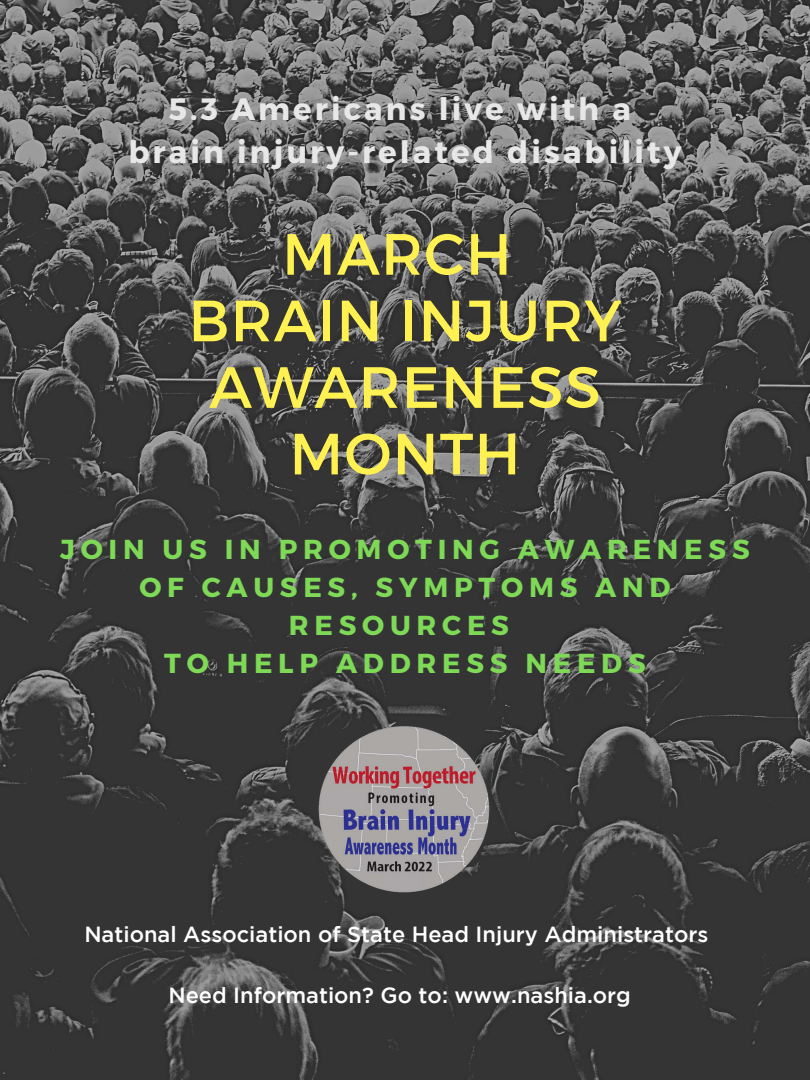
<style>
.page{position:relative;width:810px;height:1080px;background:#fff}
.page>*{position:absolute;margin:0;border:0;box-sizing:border-box;transform-origin:0 0}
.t1{font:58.06px/66.6px "Montserrat";letter-spacing:.02em;color:#fff152;text-align:center}
.t2{font:700 30.88px "Montserrat";letter-spacing:.1em;color:#e7e7e7}
.t3{font:700 27.44px/38px "Montserrat";letter-spacing:.21em;color:#7ed957;text-align:center}
.t4{font:500 21.88px "Gotham";color:#fff}
</style>
<div class="page">
<img style="left:0;top:0;width:810px;height:1080px">
<img style="left:308px;top:723px;width:183px;height:173px">
<p class="t2" style="left:169px;top:88px;width:464px">5.3 Americans live with a</p>
<p class="t2" style="left:128px;top:132px;width:555px">brain injury-related disability</p>
<p class="t1" style="left:282px;top:218px;width:231px">MARCH</p>
<p class="t1" style="left:188px;top:284px;width:435px">BRAIN INJURY<br>AWARENESS<br>MONTH</p>
<p class="t3" style="left:60px;top:529px;width:691px">JOIN US IN PROMOTING AWARENESS<br>OF CAUSES, SYMPTOMS AND<br>RESOURCES</p>
<p class="t3" style="left:164px;top:643px;width:483px">TO HELP ADDRESS NEEDS</p>
<p class="t4" style="left:84px;top:926px;width:626px">National Association of State Head Injury Administrators</p>
<p class="t4" style="left:168px;top:987px;width:464px">Need Information? Go to: www.nashia.org</p>
</div>
